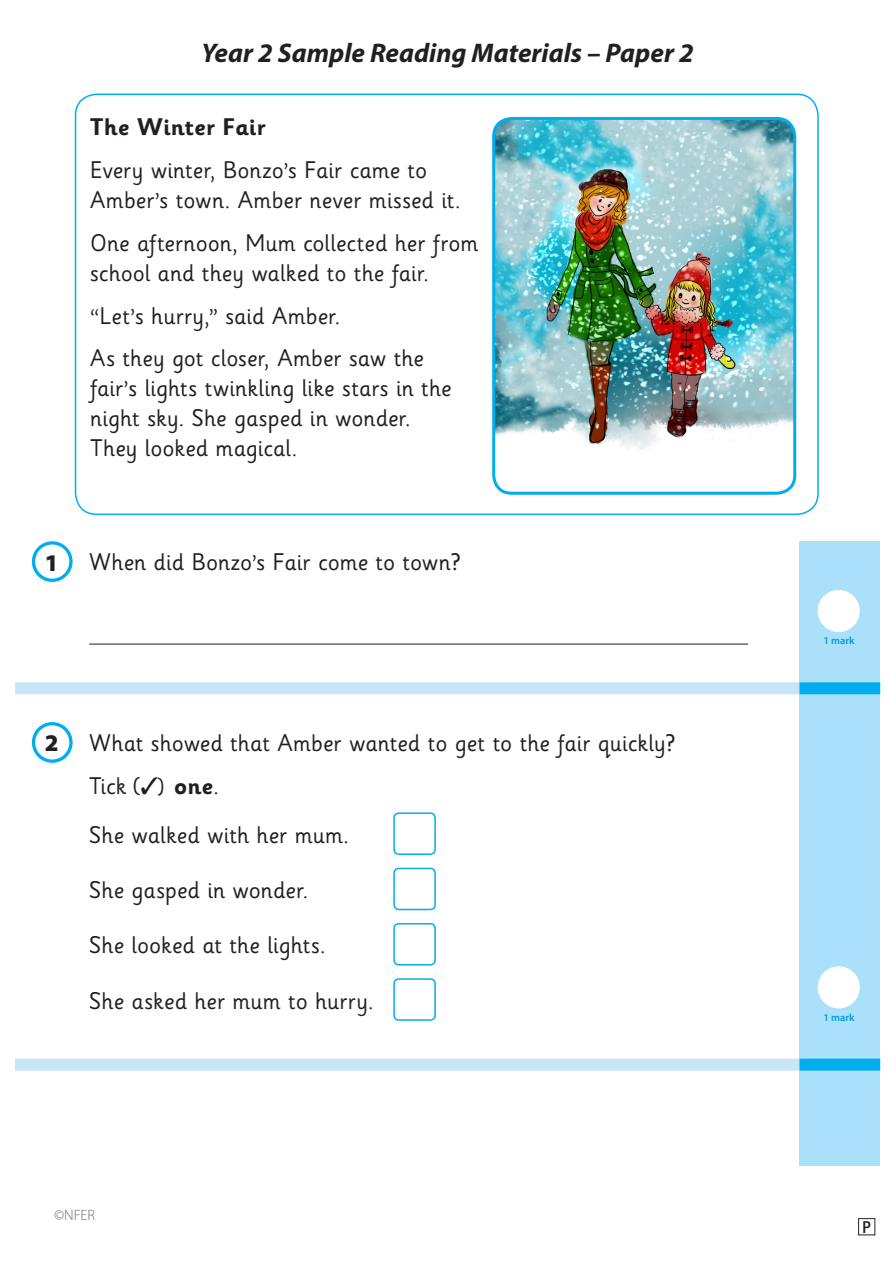
<style>
.page{position:relative;width:893px;height:1263px;background:#fff}
.page>*{position:absolute;margin:0;border:0;box-sizing:border-box;transform-origin:0 0}
.Page_number{font:italic 700 27px "Myriad Pro";color:#231f20}
.Question_Para{font:24px/30px "Sass Prim Inft";letter-spacing:.005em;color:#231f20}
.t1{font:700 24px "Sass Prim Inft";letter-spacing:.01em;color:#231f20}
.t2{font:900 24px "Myriad Pro";color:#231f20}
.t3{font:500 condensed 16.5px "Helvetica Neue LT Std";color:#231f20}
.t4{font:300 15px "Myriad Pro";color:#6c6d70}
.t5{font:600 10.5px "Myriad Pro";color:#009ede}
.s1{font-weight:700}
</style>
<div class="page">
<div style="left:799px;top:100px;width:81px;height:1065px;background:#aae0f9"></div>
<div style="left:858px;top:1218px;width:17px;height:17px;border:1px solid #231f20"></div>
<div style="left:768px;top:94px;width:125px;height:447px;background:#fff"></div>
<div style="left:75px;top:94px;width:744px;height:421px;border:2px solid #00aeef;border-radius:21px"></div>
<div style="left:32px;top:722px;width:41px;height:41px;border:3px solid #00aeef;border-radius:50%"></div>
<div style="left:818px;top:966px;width:42px;height:42px;background:#fff;border-radius:50%"></div>
<div style="left:393px;top:812px;width:43px;height:43px;border:2px solid #00aeef;border-radius:5px"></div>
<div style="left:393px;top:868px;width:43px;height:42px;border:2px solid #00aeef;border-radius:5px"></div>
<div style="left:393px;top:923px;width:43px;height:42px;border:2px solid #00aeef;border-radius:5px"></div>
<div style="left:393px;top:978px;width:43px;height:43px;border:2px solid #00aeef;border-radius:5px"></div>
<div style="left:15px;top:1058px;width:789px;height:12px;background:#c7e5f6"></div>
<div style="left:799px;top:1058px;width:81px;height:12px;background:#00aeef"></div>
<div style="left:32px;top:541px;width:41px;height:41px;border:3px solid #00aeef;border-radius:50%"></div>
<div style="left:818px;top:590px;width:42px;height:42px;background:#fff;border-radius:50%"></div>
<hr style="left:89px;top:644px;width:659px;height:1px;background:#231f20">
<div style="left:15px;top:682px;width:789px;height:12px;background:#c7e5f6"></div>
<div style="left:799px;top:682px;width:81px;height:12px;background:#00aeef"></div>
<img style="left:496px;top:118px;width:298px;height:331px">
<div style="left:492px;top:117px;width:304px;height:378px;border:3px solid #00aeef;border-radius:18px"></div>
<p class="Page_number" style="left:202px;top:36px;width:494px">Year 2 Sample Reading Materials – Paper 2</p>
<p class="t1" style="left:90px;top:112px;width:177px">The Winter Fair</p>
<p class="Question_Para" style="left:90px;top:156px;width:372px">Every winter, Bonzo’s Fair came to<br>Amber’s town. Amber never missed it.</p>
<p class="Question_Para" style="left:90px;top:228px;width:389px">One afternoon, Mum collected her from school and they walked to the fair.</p>
<p class="Question_Para" style="left:90px;top:301px;width:252px">“Let’s hurry,” said Amber.</p>
<p class="Question_Para" style="left:90px;top:344px;width:363px">As they got closer, Amber saw the fair’s lights twinkling like stars in the night sky. She gasped in wonder.<br>They looked magical.</p>
<p class="t2" style="left:45px;top:549px;width:15px">1</p>
<p class="Question_Para" style="left:89px;top:548px;width:373px">When did Bonzo’s Fair come to town?</p>
<p class="t2" style="left:45px;top:730px;width:15px">2</p>
<p class="Question_Para" style="left:89px;top:728px;width:588px">What showed that Amber wanted to get to the fair quickly?</p>
<p class="Question_Para" style="left:89px;top:771px;width:131px">Tick (✓) <span class="s1">one</span>.</p>
<p class="Question_Para" style="left:89px;top:820px;width:261px">She walked with her mum.</p>
<p class="Question_Para" style="left:89px;top:876px;width:221px">She gasped in wonder.</p>
<p class="Question_Para" style="left:89px;top:931px;width:238px">She looked at the lights.</p>
<p class="Question_Para" style="left:89px;top:986px;width:286px">She asked her mum to hurry.</p>
<p class="t4" style="left:54px;top:1207px;width:43px">©NFER</p>
<p class="t5" style="left:823px;top:634px;width:33px">1 mark</p>
<p class="t5" style="left:823px;top:1010px;width:33px">1 mark</p>
<p class="t3" style="left:863px;top:1217px;width:10px">P</p>
</div>
